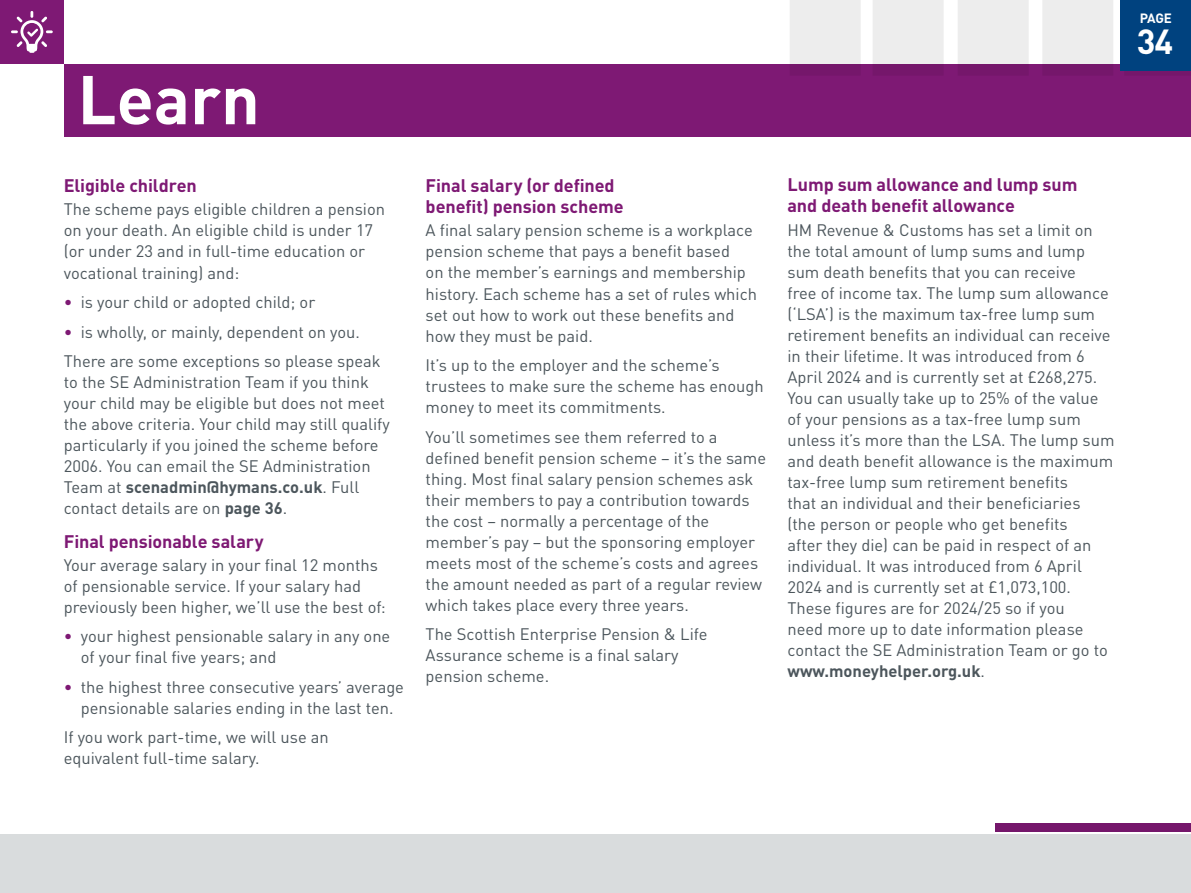
<style>
.page{position:relative;width:1191px;height:893px;background:#fff}
.page>*{position:absolute;margin:0;border:0;box-sizing:border-box;transform-origin:0 0}
.t1{font:700 67.8px "DIN Pro";color:#fff}
.t2{font:700 34.5px "DIN Pro";color:#fff}
.t3{font:700 18px/21px "DIN Pro";letter-spacing:-.005em;color:#7e1974}
.t4{font:16.5px/21px "DIN Pro";color:#4c565c}
.t5{font:700 13.35px "DIN Pro";color:#fff}
.s1{color:#7e1974}
.s2{font-weight:700}
</style>
<div class="page">
<div style="left:286px;top:64px;width:905px;height:72px;background:#7e1974"></div>
<div style="left:0;top:0;width:64px;height:64px;background:#7e1974"></div>
<div style="left:64px;top:64px;width:260px;height:72px;background:#7e1974"></div>
<svg style="left:11px;top:11px;width:42px;height:42px"></svg>
<div style="left:995px;top:823px;width:196px;height:8px;background:#75176b"></div>
<div style="left:0;top:834px;width:1191px;height:59px;background:#d9dcdd"></div>
<div style="left:790px;top:0;width:70px;height:64px;background:#ededed"></div>
<div style="left:873px;top:0;width:70px;height:64px;background:#ededed"></div>
<div style="left:958px;top:0;width:70px;height:64px;background:#ededed"></div>
<div style="left:1042px;top:0;width:71px;height:64px;background:#ededed"></div>
<div style="left:1120px;top:0;width:71px;height:71px;background:#00427f"></div>
<h1 class="t1" style="left:78px;top:43px;width:184px">Learn</h1>
<p class="t3" style="left:64px;top:173px;width:134px">Eligible children</p>
<p class="t4" style="left:64px;top:197px;width:323px">The scheme pays eligible children a pension on your death. An eligible child is under 17 (or under 23 and in full-time education or vocational training) and:</p>
<p class="t4" style="left:64px;top:290px;width:253px"><span class="s1">•</span> is your child or adopted child; or</p>
<p class="t4" style="left:64px;top:315px;width:318px;line-height:29.5px"><span class="s1">•</span> is wholly, or mainly, dependent on you.<br>There are some exceptions so please speak</p>
<p class="t4" style="left:64px;top:370px;width:327px">to the SE Administration Team if you think your child may be eligible but does not meet the above criteria. Your child may still qualify particularly if you joined the scheme before 2006. You can email the SE Administration Team at <span class="s2">scenadmin@hymans.co.uk</span>. Full contact details are on <span class="s2">page 36</span>.</p>
<p class="t3" style="left:64px;top:529px;width:201px">Final pensionable salary</p>
<p class="t4" style="left:64px;top:553px;width:323px">Your average salary in your final 12 months of pensionable service. If your salary had previously been higher, we’ll use the best of:</p>
<p class="t4" style="left:81px;top:624px;width:311px;text-indent:-17px"><span class="s1">•</span> your highest pensionable salary in any one of your final five years; and</p>
<p class="t4" style="left:64px;top:675px;width:342px;text-align:center"><span class="s1">•</span> the highest three consecutive years’ average pensionable salaries ending in the last ten.</p>
<p class="t4" style="left:64px;top:725px;width:266px">If you work part-time, we will use an equivalent full-time salary.</p>
<p class="t3" style="left:425px;top:173px;width:199px">Final salary (or defined benefit) pension scheme</p>
<p class="t4" style="left:425px;top:218px;width:333px">A final salary pension scheme is a workplace pension scheme that pays a benefit based<br>on the member’s earnings and membership history. Each scheme has a set of rules which set out how to work out these benefits and how they must be paid.</p>
<p class="t4" style="left:425px;top:353px;width:339px">It’s up to the employer and the scheme’s trustees to make sure the scheme has enough money to meet its commitments.</p>
<p class="t4" style="left:425px;top:424px;width:342px">You’ll sometimes see them referred to a defined benefit pension scheme – it’s the same thing. Most final salary pension schemes ask their members to pay a contribution towards the cost – normally a percentage of the member’s pay – but the sponsoring employer meets most of the scheme’s costs and agrees the amount needed as part of a regular review which takes place every three years.</p>
<p class="t4" style="left:425px;top:622px;width:283px">The Scottish Enterprise Pension &amp; Life<br>Assurance scheme is a final salary pension scheme.</p>
<p class="t3" style="left:787px;top:172px;width:291px">Lump sum allowance and lump sum and death benefit allowance</p>
<p class="t4" style="left:787px;top:217px;width:328px">HM Revenue &amp; Customs has set a limit on the total amount of lump sums and lump sum death benefits that you can receive<br>free of income tax. The lump sum allowance (‘LSA’) is the maximum tax-free lump sum retirement benefits an individual can receive in their lifetime. It was introduced from 6<br>April 2024 and is currently set at £268,275.<br>You can usually take up to 25% of the value of your pensions as a tax-free lump sum unless it’s more than the LSA. The lump sum and death benefit allowance is the maximum tax-free lump sum retirement benefits<br>that an individual and their beneficiaries<br>(the person or people who get benefits<br>after they die) can be paid in respect of an individual. It was introduced from 6 April 2024 and is currently set at £1,073,100.<br>These figures are for 2024/25 so if you<br>need more up to date information please contact the SE Administration Team or go to <span class="s2">www.moneyhelper.org.uk</span>.</p>
<p class="t5" style="left:1139px;top:7px;width:34px">PAGE</p>
<h2 class="t2" style="left:1136px;top:13px;width:38px">34</h2>
</div>
